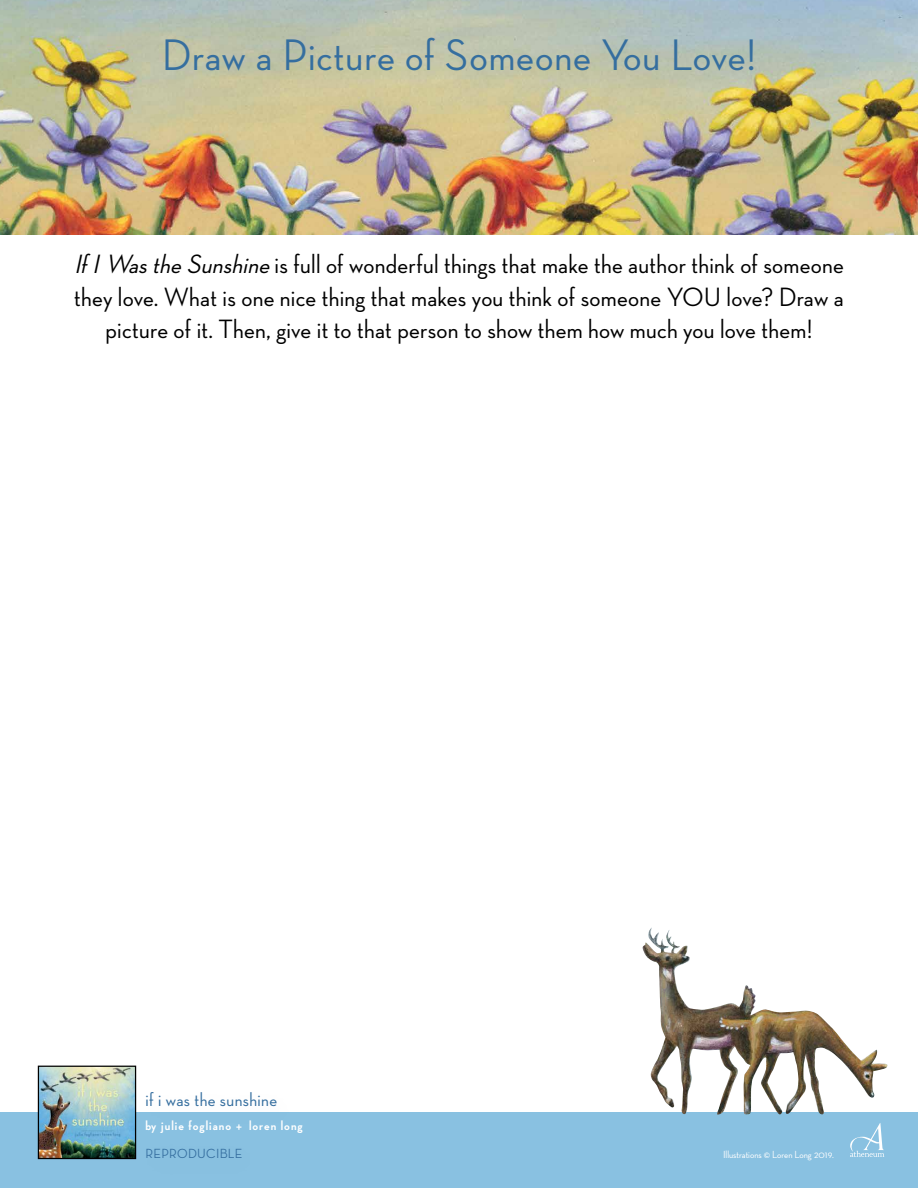
<style>
.page{position:relative;width:918px;height:1188px;background:#fff}
.page>*{position:absolute;margin:0;border:0;box-sizing:border-box;transform-origin:0 0}
.t1{font:500 45px "Neutraface Display";letter-spacing:.02em;color:#356e9f}
.t2{font:500 27px/32.4px "Neutraface Display";letter-spacing:.01em;color:#000;text-align:center}
.t3{font:500 19.5px "Neutraface Display";letter-spacing:.02em;color:#356e9f}
.t4{font:700 13.5px "Neutraface Display";letter-spacing:.075em;color:#fff}
.t5{font:500 13.5px "Neutraface Display";letter-spacing:.02em;color:#356e9f}
.t6{font:500 10.5px "Neutraface Display";color:#fff}
.s1{font-style:italic}
.s2{font-weight:500;font-size:19.5px}
</style>
<div class="page">
<img style="left:0;top:0;width:918px;height:234px">
<div style="left:0;top:1112px;width:918px;height:76px;background:#89c1e1"></div>
<div style="left:134px;top:1082px;width:168px;height:51px;background:#2d76af;opacity:.1"></div>
<svg style="left:850px;top:1123px;width:34px;height:34px"></svg>
<img style="left:40px;top:1068px;width:94px;height:89px">
<div style="left:38px;top:1066px;width:98px;height:93px;border:1px solid #000"></div>
<div style="left:152px;top:26px;width:627px;height:71px;background:#2d76af;opacity:.1"></div>
<img style="left:642px;top:930px;width:140px;height:185px">
<h1 class="t1" style="left:162px;top:30px;width:596px">Draw a Picture of Someone You Love!</h1>
<p class="t2" style="left:74px;top:248px;width:772px"><span class="s1">IfIWastheSunshine</span>is full of wonderful things that make the author think of someone they love. What is one nice thing that makes you think of someone YOU love? Draw a picture of it. Then, give it to that person to show them how much you love them!</p>
<p class="t3" style="left:146px;top:1089px;width:133px">if i was the sunshine</p>
<p class="t4" style="left:146px;top:1118px;width:159px">by julie fogliano <span class="s2">+</span> loren long</p>
<p class="t5" style="left:146px;top:1146px;width:98px">REPRODUCIBLE</p>
<p class="t6" style="left:723px;top:1149px;width:112px">Illustrations © Loren Long 2019.</p>
</div>
